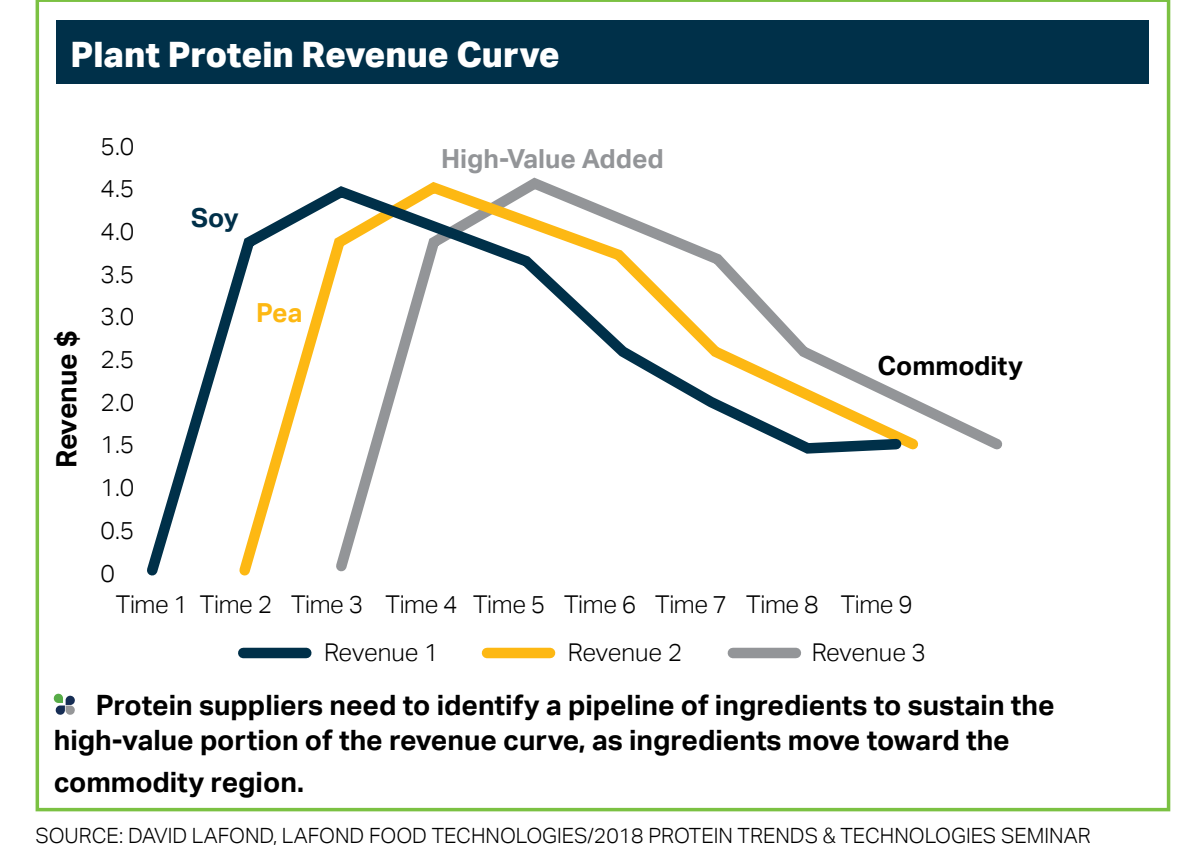
<style>
.page{position:relative;width:1197px;height:864px;background:#fff}
.page>*{position:absolute;margin:0;border:0;box-sizing:border-box;transform-origin:0 0}
.t1{font:800 35px "Aktiv Grotesk";letter-spacing:-.005em;color:#fff}
.t2{font:700 28px/35px "Aktiv Grotesk";color:#000}
.t3{font:700 26.25px "Aktiv Grotesk";color:#939598}
.t4{font:700 26.25px "Aktiv Grotesk";color:#000}
.t5{font:700 26.25px "Aktiv Grotesk";color:#003049}
.t6{font:700 26.25px "Aktiv Grotesk";color:#fdb813}
.t7{font:300 24.5px/42.7px "Aktiv Grotesk";letter-spacing:-.015em;color:#000;text-align:justify}
.t8{font:300 21px "Aktiv Grotesk";color:#000}
</style>
<div class="page">
<div style="left:36px;top:0;width:1134px;height:810px;border:4px solid #7bc142"></div>
<svg style="left:53px;top:693px;width:22px;height:21px"></svg>
<div style="left:57px;top:21px;width:1092px;height:63px;background:#003049"></div>
<svg style="left:147px;top:180px;width:759px;height:396px"></svg>
<div style="left:243px;top:647px;width:63px;height:10px;background:#003049"></div>
<div style="left:487px;top:647px;width:63px;height:10px;background:#fdb813"></div>
<div style="left:732px;top:647px;width:63px;height:10px;background:#939598"></div>
<p class="t1" style="left:71px;top:32px;width:490px">Plant Protein Revenue Curve</p>
<p class="t2" style="left:49px;top:468px;width:139px;rotate:-90deg">Revenue $</p>
<p class="t7" style="left:100px;top:125px;width:35px">5.0<br>4.5<br>4.0<br>3.5<br>3.0<br>2.5<br>2.0<br>1.5<br>1.0<br>0.5<br>0</p>
<p class="t7" style="left:116px;top:583px;width:798px">Time 1 Time 2 Time 3 Time 4 Time 5 Time 6 Time 7 Time 8 Time 9</p>
<p class="t3" style="left:441px;top:143px;width:224px">High-Value Added</p>
<p class="t5" style="left:191px;top:203px;width:49px">Soy</p>
<p class="t6" style="left:256px;top:297px;width:48px">Pea</p>
<p class="t4" style="left:877px;top:350px;width:147px">Commodity</p>
<p class="t7" style="left:324px;top:631px;width:116px">Revenue 1</p>
<p class="t7" style="left:568px;top:631px;width:116px">Revenue 2</p>
<p class="t7" style="left:811px;top:631px;width:116px">Revenue 3</p>
<p class="t2" style="left:54px;top:687px;width:1002px;text-indent:42px">Protein suppliers need to identify a pipeline of ingredients to sustain the high-value portion of the revenue curve, as ingredients move toward the</p>
<p class="t2" style="left:54px;top:764px;width:252px">commodity region.</p>
<p class="t8" style="left:36px;top:822px;width:1056px">SOURCE: DAVID LAFOND, LAFOND FOOD TECHNOLOGIES/2018 PROTEIN TRENDS &amp; TECHNOLOGIES SEMINAR</p>
</div>
